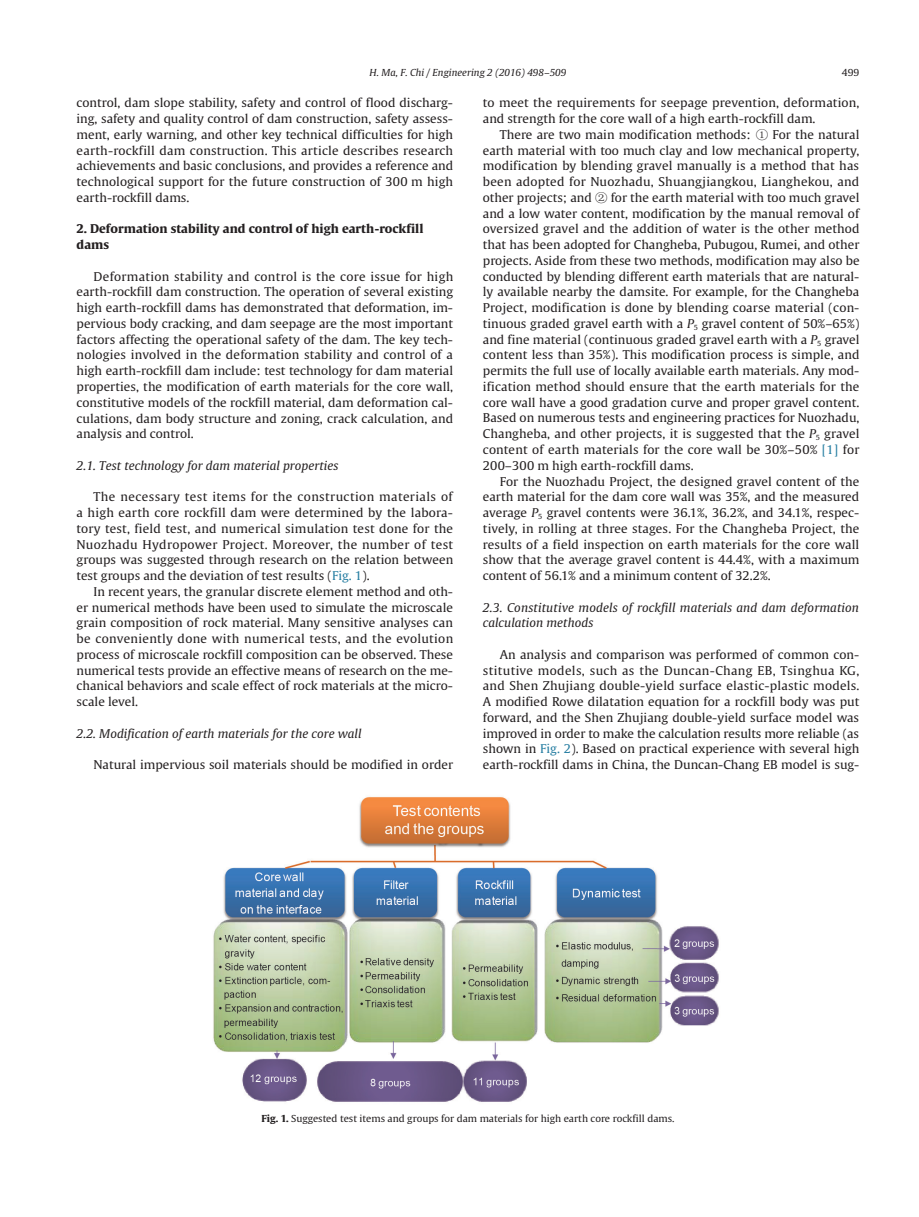
<style>
.page{position:relative;width:919px;height:1217px;background:#fff}
.page>*{position:absolute;margin:0;border:0;box-sizing:border-box;transform-origin:0 0}
.t1{font:12px/15.8px "Gulliver";color:#231f20;text-align:justify;scale:1.04 1}
.t2{font:italic 12px/15.8px "Gulliver";color:#231f20;scale:1.04 1}
.t3{font:700 12px/15.8px "Gulliver";color:#231f20;scale:1.04 1}
.t4{font:9.6px "Gulliver";color:#231f20;scale:1.04 1}
.t5{font:italic 9.6px "Gulliver";color:#231f20;scale:1.04 1}
.s1{color:#277ea2}
.s2{font-family:"Sim Sun"}
.s3{font-style:italic}
.s4{font-weight:700}
</style>
<div class="page">
<img style="left:213px;top:796px;width:506px;height:306px">
<p class="t5" style="left:369px;top:67px;width:191px">H. Ma, F. Chi / Engineering 2 (2016) 498–509</p>
<p class="t4" style="left:841px;top:67px;width:18px">499</p>
<p class="t1" style="left:77px;top:95px;width:363px">control, dam slope stability, safety and control of flood discharg&shy;ing, safety and quality control of dam construction, safety assess&shy;ment, early warning, and other key technical difficulties for high earth-rockfill dam construction. This article describes research achievements and basic conclusions, and provides a reference and technological support for the future construction of 300 m high earth-rockfill dams.</p>
<p class="t3" style="left:77px;top:221px;width:335px">2. Deformation stability and control of high earth-rockfill dams</p>
<p class="t1" style="left:77px;top:268px;width:363px;text-indent:17px">Deformation stability and control is the core issue for high earth-rockfill dam construction. The operation of several existing high earth-rockfill dams has demonstrated that deformation, im&shy;pervious body cracking, and dam seepage are the most important factors affecting the operational safety of the dam. The key tech&shy;nologies involved in the deformation stability and control of a high earth-rockfill dam include: test technology for dam material properties, the modification of earth materials for the core wall, constitutive models of the rockfill material, dam deformation cal&shy;culations, dam body structure and zoning, crack calculation, and analysis and control.</p>
<p class="t2" style="left:77px;top:457px;width:253px">2.1. Test technology for dam material properties</p>
<p class="t1" style="left:77px;top:489px;width:363px;text-indent:17px">The necessary test items for the construction materials of a high earth core rockfill dam were determined by the labora&shy;tory test, field test, and numerical simulation test done for the Nuozhadu Hydropower Project. Moreover, the number of test groups was suggested through research on the relation between test groups and the deviation of test results (<span class="s1">Fig. 1</span>).</p>
<p class="t1" style="left:77px;top:583px;width:363px;text-indent:17px">In recent years, the granular discrete element method and oth&shy;er numerical methods have been used to simulate the microscale grain composition of rock material. Many sensitive analyses can be conveniently done with numerical tests, and the evolution process of microscale rockfill composition can be observed. These numerical tests provide an effective means of research on the me&shy;chanical behaviors and scale effect of rock materials at the micro&shy;scale level.</p>
<p class="t2" style="left:77px;top:725px;width:275px">2.2. Modification of earth materials for the core wall</p>
<p class="t1" style="left:94px;top:756px;width:347px">Natural impervious soil materials should be modified in order</p>
<p class="t1" style="left:483px;top:95px;width:363px">to meet the requirements for seepage prevention, deformation, and strength for the core wall of a high earth-rockfill dam.</p>
<p class="t1" style="left:483px;top:126px;width:364px;text-indent:17px">There are two main modification methods: <span class="s2">①</span> For the natural earth material with too much clay and low mechanical property, modification by blending gravel manually is a method that has been adopted for Nuozhadu, Shuangjiangkou, Lianghekou, and other projects; and <span class="s2">②</span> for the earth material with too much gravel and a low water content, modification by the manual removal of oversized gravel and the addition of water is the other method that has been adopted for Changheba, Pubugou, Rumei, and other projects. Aside from these two methods, modification may also be conducted by blending different earth materials that are natural&shy;ly available nearby the damsite. For example, for the Changheba Project, modification is done by blending coarse material (con&shy;tinuous graded gravel earth with a <span class="s3">P</span><sub>5</sub> gravel content of 50%–65%) and fine material (continuous graded gravel earth with a <span class="s3">P</span><sub>5</sub> gravel content less than 35%). This modification process is simple, and permits the full use of locally available earth materials. Any mod&shy;ification method should ensure that the earth materials for the core wall have a good gradation curve and proper gravel content.<br>Based on numerous tests and engineering practices for Nuozhadu, Changheba, and other projects, it is suggested that the <span class="s3">P</span><sub>5</sub> gravel content of earth materials for the core wall be 30%–50% <span class="s1">[1]</span> for 200–300 m high earth-rockfill dams.</p>
<p class="t1" style="left:483px;top:473px;width:363px;text-indent:17px">For the Nuozhadu Project, the designed gravel content of the earth material for the dam core wall was 35%, and the measured average <span class="s3">P</span><sub>5</sub> gravel contents were 36.1%, 36.2%, and 34.1%, respec&shy;tively, in rolling at three stages. For the Changheba Project, the results of a field inspection on earth materials for the core wall show that the average gravel content is 44.4%, with a maximum content of 56.1% and a minimum content of 32.2%.</p>
<p class="t2" style="left:483px;top:599px;width:363px">2.3. Constitutive models of rockfill materials and dam deformation calculation methods</p>
<p class="t1" style="left:483px;top:646px;width:363px;text-indent:17px">An analysis and comparison was performed of common con&shy;stitutive models, such as the Duncan-Chang EB, Tsinghua KG, and Shen Zhujiang double-yield surface elastic-plastic models.<br>A modified Rowe dilatation equation for a rockfill body was put forward, and the Shen Zhujiang double-yield surface model was improved in order to make the calculation results more reliable (as shown in <span class="s1">Fig. 2</span>). Based on practical experience with several high earth-rockfill dams in China, the Duncan-Chang EB model is sug-</p>
<p class="t4" style="left:261px;top:1112px;width:399px"><span class="s4">Fig. 1.</span> Suggested test items and groups for dam materials for high earth core rockfill dams.</p>
</div>
